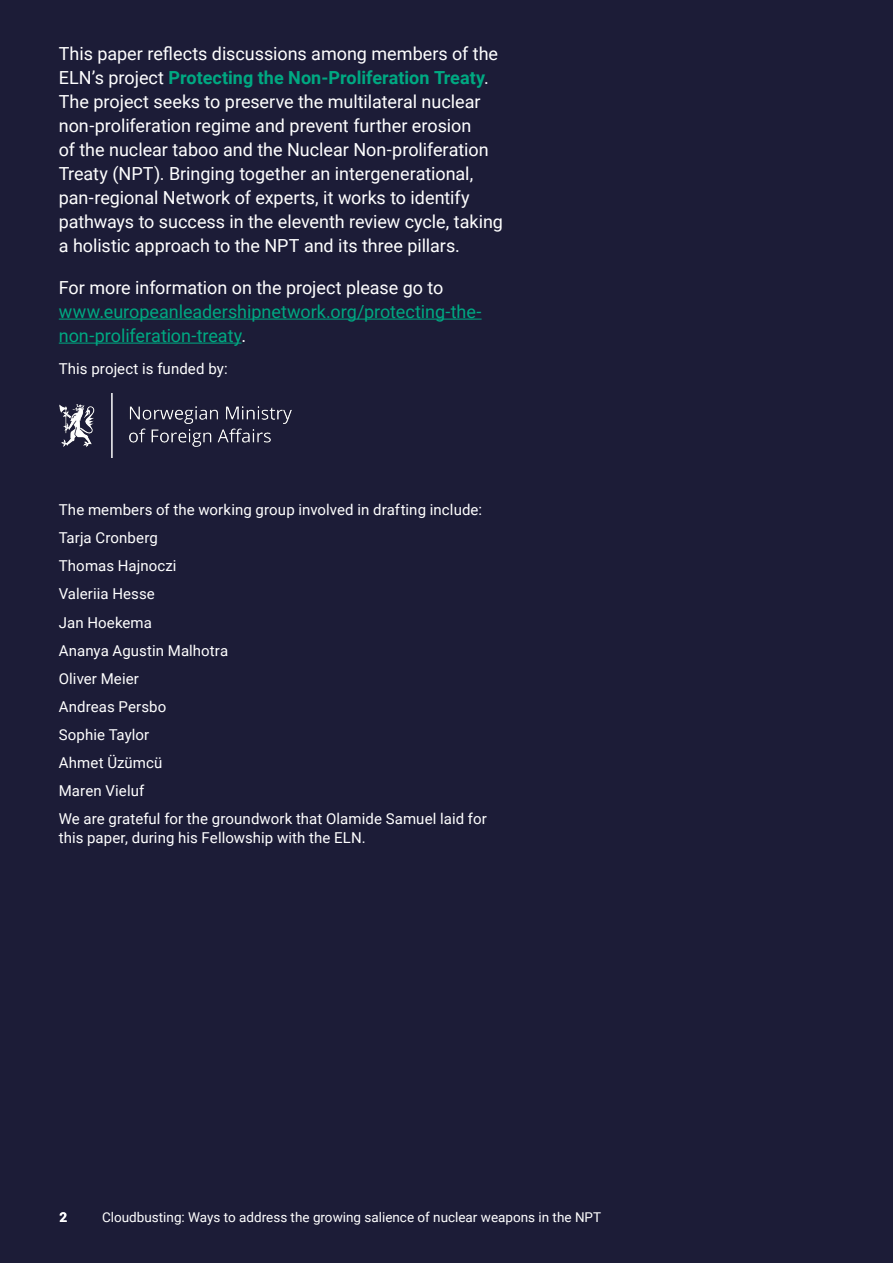
<style>
.page{position:relative;width:893px;height:1263px;background:#1c1c37}
.page>*{position:absolute;margin:0;border:0;box-sizing:border-box;transform-origin:0 0}
.t1{font:18px/24px "Roboto";color:#fff}
.t2{font:18px/24px "Roboto";color:#00a982}
.t3{font:15px/28.2px "Roboto";letter-spacing:.005em;color:#fff}
.t4{font:13.5px "Roboto";color:#fff}
.t5{font:700 13.5px "Roboto";color:#fff}
.s1{font-weight:700;color:#00a982}
.s2{color:#fff}
</style>
<div class="page">
<hr style="left:59px;top:319px;width:423px;height:1px;background:#00a982">
<hr style="left:59px;top:343px;width:183px;height:1px;background:#00a982">
<img style="left:59px;top:393px;width:233px;height:64px">
<p class="t1" style="left:59px;top:41px;width:446px">This paper reflects discussions among members of the ELN’s project <span class="s1">Protecting the Non-Proliferation Treaty</span>.<br>The project seeks to preserve the multilateral nuclear non-proliferation regime and prevent further erosion<br>of the nuclear taboo and the Nuclear Non-proliferation Treaty (NPT). Bringing together an intergenerational, pan-regional Network of experts, it works to identify pathways to success in the eleventh review cycle, taking a holistic approach to the NPT and its three pillars.</p>
<p class="t1" style="left:59px;top:275px;width:386px">For more information on the project please go to</p>
<p class="t2" style="left:59px;top:299px;width:424px">www.europeanleadershipnetwork.org/protecting-the&shy;non-proliferation-treaty<span class="s2">.</span></p>
<p class="t3" style="left:59px;top:354px;width:170px">This project is funded by:</p>
<p class="t3" style="left:59px;top:495px;width:429px">The members of the working group involved in drafting include:<br>Tarja Cronberg<br>Thomas Hajnoczi<br>Valeriia Hesse<br>Jan Hoekema<br>Ananya Agustin Malhotra<br>Oliver Meier<br>Andreas Persbo<br>Sophie Taylor<br>Ahmet Üzümcü<br>Maren Vieluf<br>We are grateful for the groundwork that Olamide Samuel laid for</p>
<p class="t3" style="left:59px;top:823px;width:309px">this paper, during his Fellowship with the ELN.</p>
<p class="t5" style="left:60px;top:1208px;width:9px">2</p>
<p class="t4" style="left:102px;top:1208px;width:501px">Cloudbusting: Ways to address the growing salience of nuclear weapons in the NPT</p>
</div>
